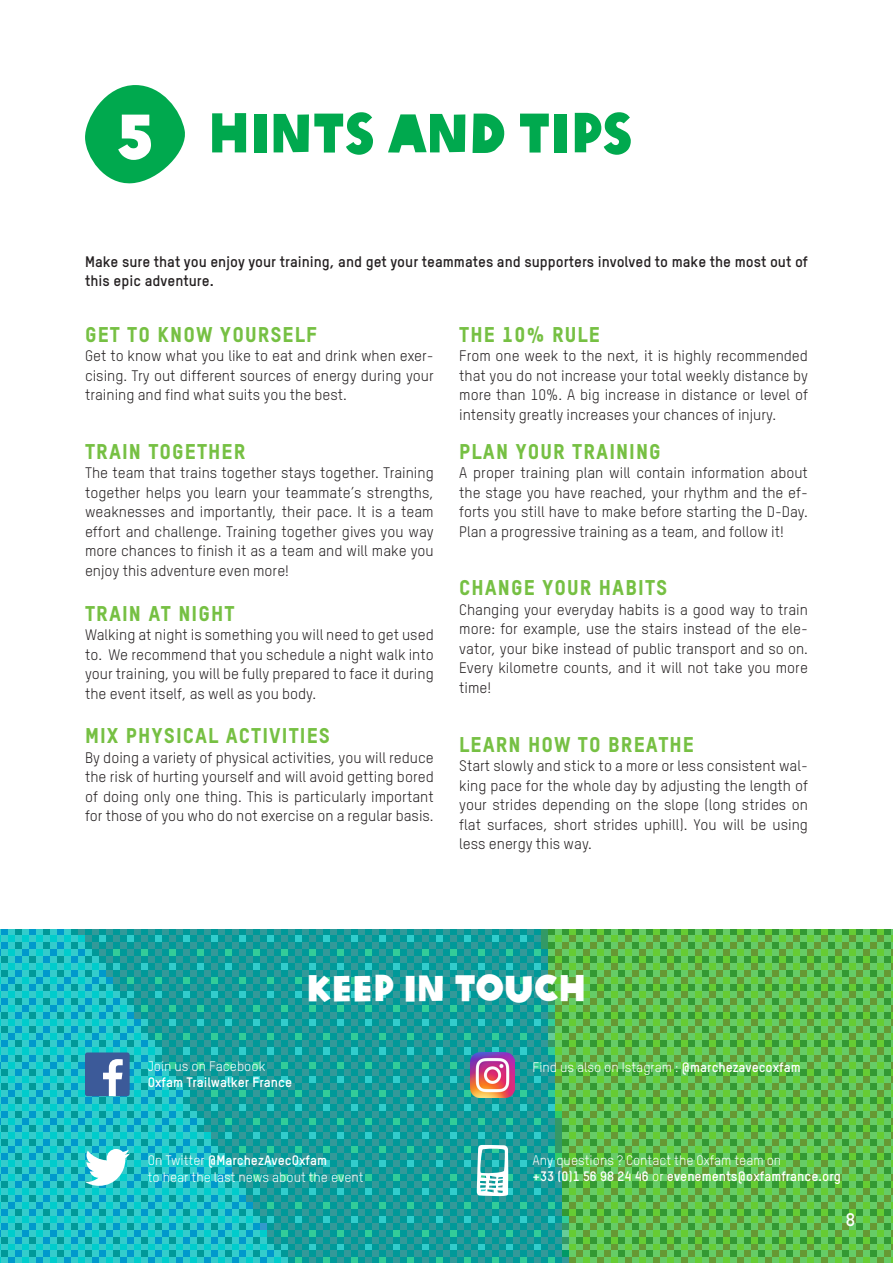
<style>
.page{position:relative;width:893px;height:1263px;background:#fff}
.page>*{position:absolute;margin:0;border:0;box-sizing:border-box;transform-origin:0 0}
.t1{font:63px "Oxfam Global Headline";color:#fff}
.t2{font:54px "Oxfam Global Headline";color:#00a94e}
.t3{font:36px "Oxfam Global Headline";color:#fff}
.t4{font:21px "Oxfam TSTARPRO Headline";letter-spacing:.05em;color:#76c043}
.t5{font:700 18px "Oxfam TSTARPRO";color:#fff}
.t6{font:15px/19.5px "Oxfam TSTARPRO";color:#231f20;text-align:justify}
.t7{font:700 15px/19.5px "Oxfam TSTARPRO";color:#231f20}
.t8{font:13.5px "Oxfam TSTARPRO";color:#fff}
.t9{font:700 13.5px "Oxfam TSTARPRO";color:#fff}
.s1{font-weight:700}
.s2{font-weight:400}
</style>
<div class="page">
<img style="left:0;top:929px;width:893px;height:334px">
<svg style="left:85px;top:85px;width:100px;height:99px"></svg>
<div style="left:85px;top:1052px;width:45px;height:44px;background:#3c5a99;border-radius:2px"></div>
<svg style="left:103px;top:1059px;width:20px;height:37px"></svg>
<svg style="left:85px;top:1149px;width:45px;height:37px"></svg>
<svg style="left:477px;top:1145px;width:31px;height:51px"></svg>
<img style="left:470px;top:1052px;width:45px;height:45px">
<p class="t1" style="left:117px;top:81px;width:37px">5</p>
<p class="t2" style="left:208px;top:86px;width:425px">HINTS AND TIPS</p>
<p class="t7" style="left:85px;top:250px;width:724px">Make sure that you enjoy your training, and get your teammates and supporters involved to make the most out of this epic adventure.</p>
<p class="t4" style="left:85px;top:319px;width:233px">GET TO KNOW YOURSELF</p>
<p class="t6" style="left:85px;top:345px;width:350px">Get to know what you like to eat and drink when exer&shy;cising. Try out different sources of energy during your training and find what suits you the best.</p>
<p class="t4" style="left:85px;top:436px;width:162px">TRAIN TOGETHER</p>
<p class="t6" style="left:85px;top:462px;width:350px">The team that trains together stays together. Training together helps you learn your teammate’s strengths, weaknesses and importantly, their pace. It is a team effort and challenge. Training together gives you way more chances to finish it as a team and will make you enjoy this adventure even more!</p>
<p class="t4" style="left:85px;top:597px;width:151px">TRAIN AT NIGHT</p>
<p class="t6" style="left:85px;top:624px;width:350px">Walking at night is something you will need to get used to. We recommend that you schedule a night walk into your training, you will be fully prepared to face it during the event itself, as well as you body.</p>
<p class="t4" style="left:85px;top:720px;width:246px">MIX PHYSICAL ACTIVITIES</p>
<p class="t6" style="left:85px;top:747px;width:350px">By doing a variety of physical activities, you will reduce the risk of hurting yourself and will avoid getting bored of doing only one thing. This is particularly important for those of you who do not exercise on a regular basis.</p>
<p class="t4" style="left:459px;top:319px;width:142px">THE 10% RULE</p>
<p class="t6" style="left:459px;top:345px;width:350px">From one week to the next, it is highly recommended that you do not increase your total weekly distance by more than 10%. A big increase in distance or level of intensity greatly increases your chances of injury.</p>
<p class="t4" style="left:459px;top:436px;width:203px">PLAN YOUR TRAINING</p>
<p class="t6" style="left:459px;top:462px;width:350px">A proper training plan will contain information about the stage you have reached, your rhythm and the ef&shy;forts you still have to make before starting the D-Day.<br>Plan a progressive training as a team, and follow it!</p>
<p class="t4" style="left:459px;top:572px;width:210px">CHANGE YOUR HABITS</p>
<p class="t6" style="left:459px;top:599px;width:350px">Changing your everyday habits is a good way to train more: for example, use the stairs instead of the ele&shy;vator, your bike instead of public transport and so on.<br>Every kilometre counts, and it will not take you more time!</p>
<p class="t4" style="left:459px;top:728px;width:236px">LEARN HOW TO BREATHE</p>
<p class="t6" style="left:459px;top:755px;width:350px">Start slowly and stick to a more or less consistent wal&shy;king pace for the whole day by adjusting the length of your strides depending on the slope (long strides on flat surfaces, short strides uphill). You will be using less energy this way.</p>
<p class="t3" style="left:307px;top:957px;width:281px">KEEP IN TOUCH</p>
<p class="t8" style="left:148px;top:1056px;width:119px">Join us on Facebook</p>
<p class="t9" style="left:148px;top:1072px;width:146px">Oxfam Trailwalker France</p>
<p class="t8" style="left:533px;top:1057px;width:270px">Find us also on Istagram : <span class="s1">@marchezavecoxfam</span></p>
<p class="t9" style="left:148px;top:1150px;width:181px"><span class="s2">On Twitter</span> @MarchezAvecOxfam</p>
<p class="t8" style="left:148px;top:1167px;width:217px">to hear the last news about the event</p>
<p class="t8" style="left:533px;top:1150px;width:250px">Any questions ? Contact the Oxfam team on</p>
<p class="t9" style="left:533px;top:1166px;width:310px">+33 (0)1 56 98 24 46 <span class="s2">or</span> evenements@oxfamfrance.org</p>
<p class="t5" style="left:846px;top:1206px;width:11px">8</p>
</div>
